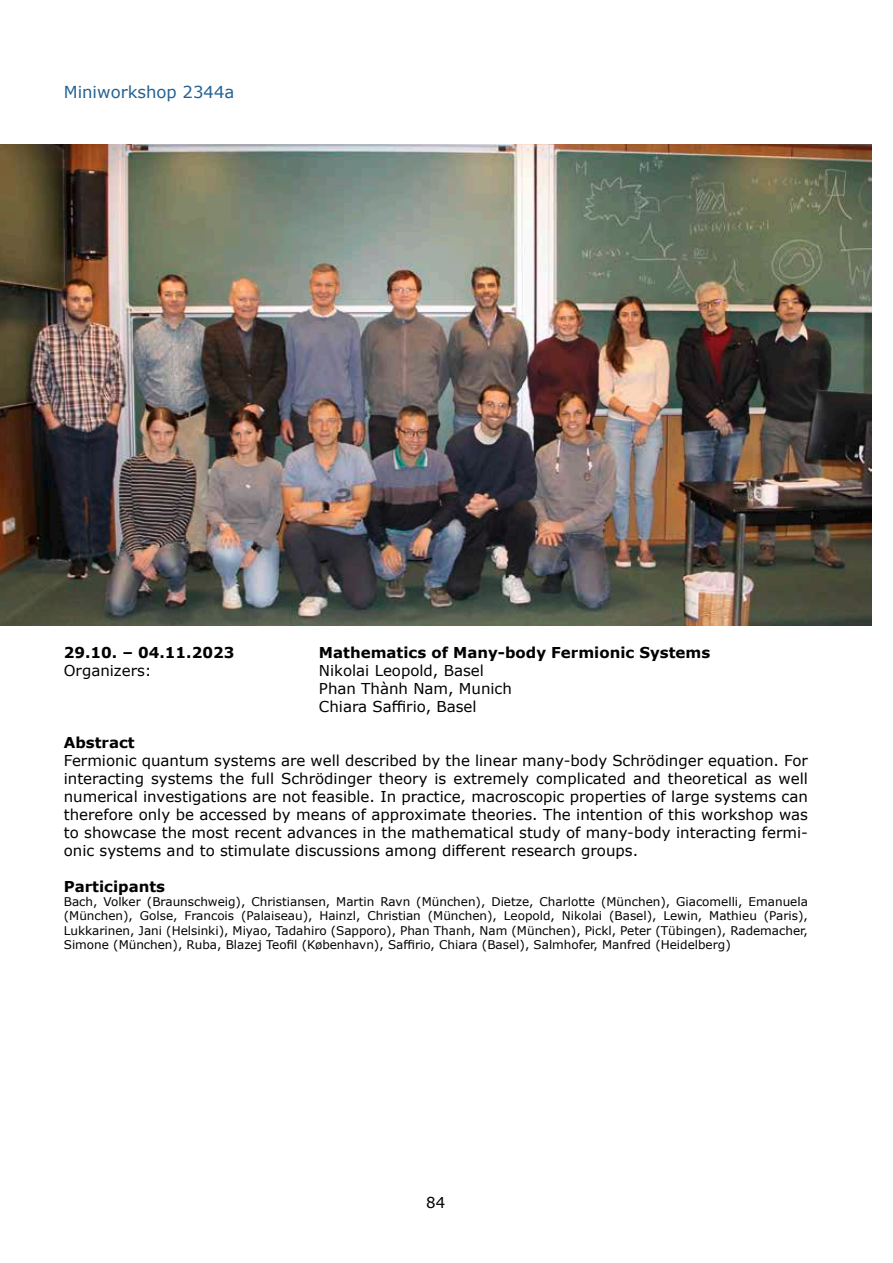
<style>
.page{position:relative;width:893px;height:1263px;background:#fff}
.page>*{position:absolute;margin:0;border:0;box-sizing:border-box;transform-origin:0 0}
.t1{font:16.5px "Verdana";color:#256193}
.t2{font:15px/18px "Verdana";color:#000}
.t3{font:700 15px "Verdana";color:#000}
.t4{font:12px/14.4px "Verdana";color:#000;text-align:justify}
</style>
<div class="page">
<img style="left:0;top:145px;width:872px;height:480px">
<p class="t1" style="left:64px;top:80px;width:172px">Miniworkshop 2344a</p>
<p class="t3" style="left:64px;top:641px;width:172px">29.10. – 04.11.2023</p>
<p class="t3" style="left:319px;top:641px;width:393px">Mathematics of Many-body Fermionic Systems</p>
<p class="t2" style="left:64px;top:661px;width:89px">Organizers:</p>
<p class="t2" style="left:319px;top:661px;width:194px">Nikolai Leopold, Basel<br>Phan Thành Nam, Munich<br>Chiara Saffirio, Basel</p>
<p class="t3" style="left:64px;top:731px;width:72px">Abstract</p>
<p class="t2" style="left:64px;top:751px;width:746px;text-align:justify">Fermionic quantum systems are well described by the linear many-body Schrödinger equation. For interacting systems the full Schrödinger theory is extremely complicated and theoretical as well numerical investigations are not feasible. In practice, macroscopic properties of large systems can therefore only be accessed by means of approximate theories. The intention of this workshop was to showcase the most recent advances in the mathematical study of many-body interacting fermi&shy;onic systems and to stimulate discussions among different research groups.</p>
<p class="t3" style="left:64px;top:875px;width:103px">Participants</p>
<p class="t4" style="left:64px;top:894px;width:746px">Bach, Volker (Braunschweig), Christiansen, Martin Ravn (München), Dietze, Charlotte (München), Giacomelli, Emanuela (München), Golse, Francois (Palaiseau), Hainzl, Christian (München), Leopold, Nikolai (Basel), Lewin, Mathieu (Paris), Lukkarinen, Jani (Helsinki), Miyao, Tadahiro (Sapporo), Phan Thanh, Nam (München), Pickl, Peter (Tübingen), Rademacher, Simone (München), Ruba, Blazej Teofil (København), Saffirio, Chiara (Basel), Salmhofer, Manfred (Heidelberg)</p>
<p class="t2" style="left:426px;top:1193px;width:21px">84</p>
</div>
